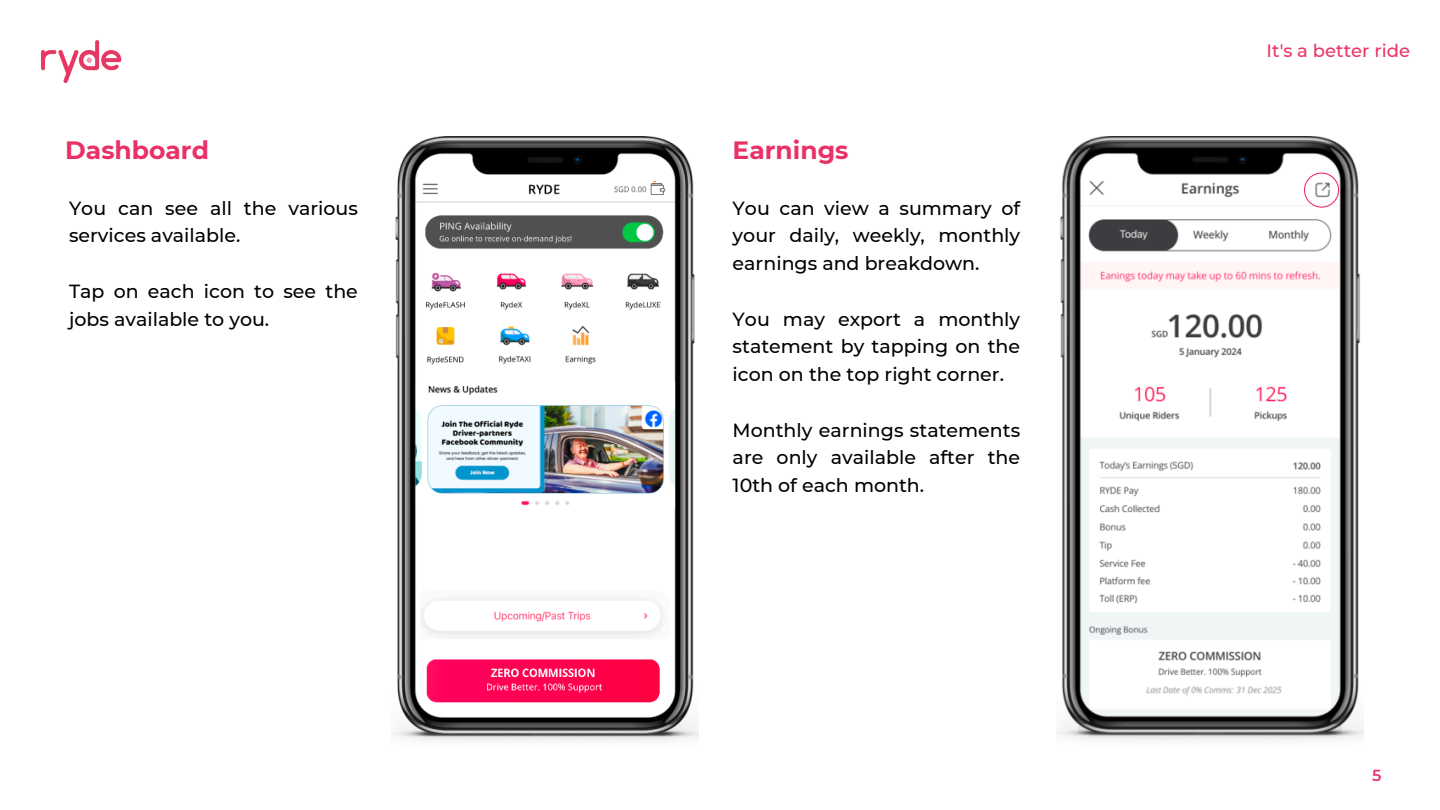
<style>
.page{position:relative;width:1440px;height:810px;background:#fff}
.page>*{position:absolute;margin:0;border:0;box-sizing:border-box;transform-origin:0 0}
.t1{font:700 25px "Montserrat";color:#eb3065}
.t2{font:500 19px/27.8px "Montserrat";color:#000;text-align:justify}
.t3{font:500 18px "Montserrat";color:#e93564}
.t4{font:600 16px "Montserrat";color:#e93564}
</style>
<div class="page">
<img style="left:41px;top:40px;width:81px;height:44px">
<img style="left:393px;top:137px;width:306px;height:605px">
<img style="left:1058px;top:137px;width:306px;height:604px">
<svg style="left:1304px;top:173px;width:35px;height:35px"></svg>
<h2 class="t1" style="left:65px;top:135px;width:145px">Dashboard</h2>
<h2 class="t1" style="left:733px;top:135px;width:117px">Earnings</h2>
<h2 class="t2" style="left:69px;top:194px;width:290px">You can see all the various services available.</h2>
<h2 class="t2" style="left:733px;top:194px;width:289px">You can view a summary of your daily, weekly, monthly earnings and breakdown.</h2>
<p class="t2" style="left:733px;top:305px;width:289px">You may export a monthly statement by tapping on the icon on the top right corner.</p>
<h1 class="t2" style="left:733px;top:416px;width:289px">Monthly earnings statements are only available after the 10th of each month.</h1>
<p class="t2" style="left:69px;top:277px;width:290px">Tap on each icon to see the jobs available to you.</p>
<p class="t3" style="left:1267px;top:39px;width:145px">It's a better ride</p>
<p class="t4" style="left:1372px;top:765px;width:11px">5</p>
</div>
